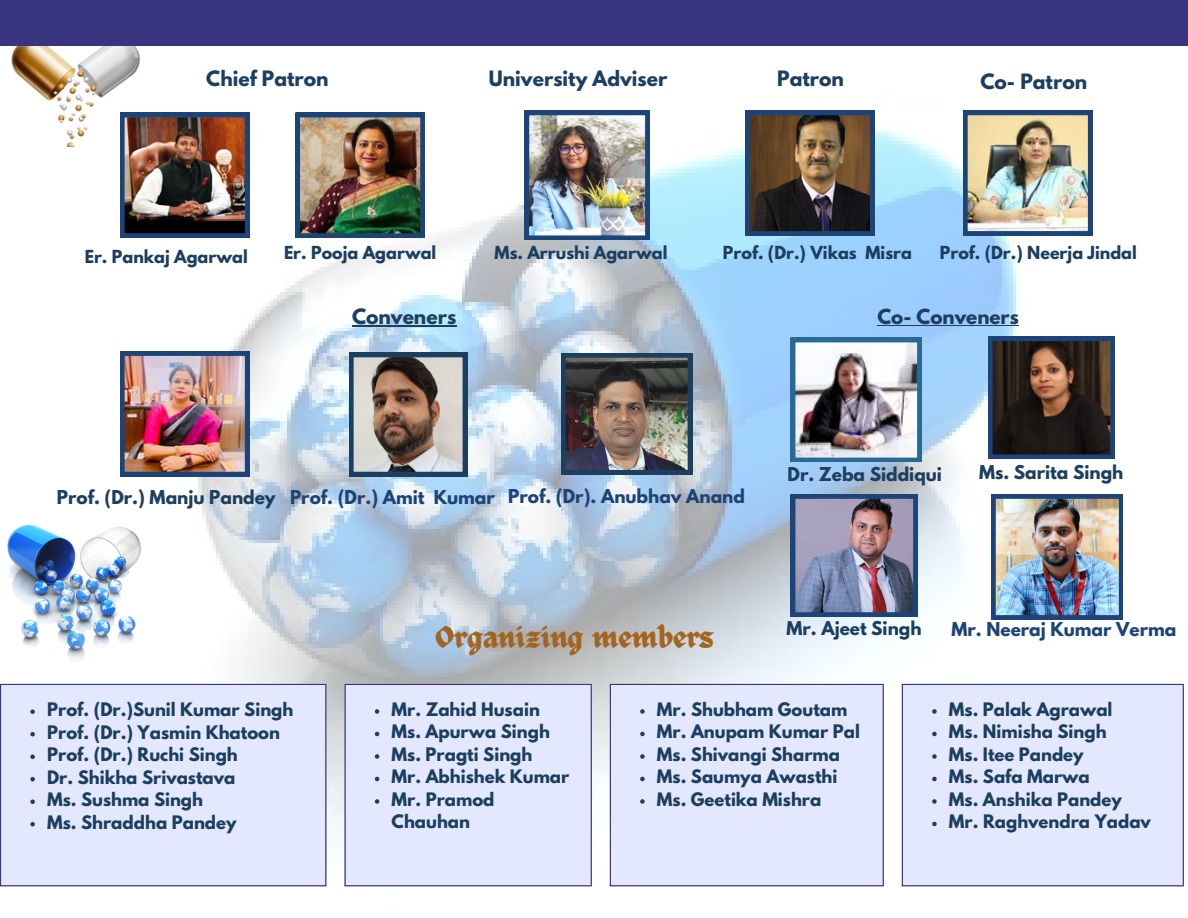
<style>
.page{position:relative;width:1188px;height:918px;background:#fff}
.page>*{position:absolute;margin:0;border:0;box-sizing:border-box;transform-origin:0 0}
.t1{font:30px "ED Celandine";color:#a36420}
.t2{font:700 18.75px "League Spartan";color:#1c3f60}
.t3{font:700 18.45px "League Spartan";color:#1c3f60}
.t4{font:700 16.95px "League Spartan";color:#1c3f60}
.t5{font:700 16.95px "League Spartan";color:#1d4478}
.t6{font:700 16.5px/22.5px "League Spartan";color:#1c3f60}
.t7{font:700 15.9px "League Spartan";color:#1c3f60}
</style>
<div class="page">
<img style="left:0;top:110px;width:1184px;height:777px">
<img style="left:0;top:46px;width:157px;height:101px">
<div style="left:0;top:0;width:1188px;height:46px;background:#36357d"></div>
<img style="left:120px;top:113px;width:129px;height:125px">
<img style="left:296px;top:113px;width:129px;height:125px">
<img style="left:525px;top:111px;width:125px;height:129px">
<svg style="left:745px;top:111px;width:130px;height:125px;background:#4f433a"></svg>
<img style="left:120px;top:351px;width:129px;height:125px">
<img style="left:963px;top:111px;width:129px;height:125px">
<svg style="left:988px;top:337px;width:127px;height:122px;background:#362e2d"></svg>
<img style="left:791px;top:494px;width:127px;height:123px">
<img style="left:991px;top:494px;width:132px;height:125px">
<img style="left:791px;top:338px;width:130px;height:124px">
<div style="left:1px;top:684px;width:1182px;height:202px;background:#e3e8ff"></div>
<svg style="left:30px;top:709px;width:5px;height:5px"></svg>
<svg style="left:30px;top:732px;width:5px;height:4px"></svg>
<svg style="left:30px;top:754px;width:5px;height:5px"></svg>
<svg style="left:30px;top:777px;width:5px;height:4px"></svg>
<svg style="left:30px;top:799px;width:5px;height:5px"></svg>
<svg style="left:30px;top:822px;width:5px;height:4px"></svg>
<svg style="left:375px;top:709px;width:4px;height:5px"></svg>
<svg style="left:375px;top:732px;width:4px;height:4px"></svg>
<svg style="left:375px;top:754px;width:4px;height:5px"></svg>
<svg style="left:375px;top:777px;width:4px;height:4px"></svg>
<svg style="left:375px;top:799px;width:4px;height:5px"></svg>
<svg style="left:640px;top:709px;width:5px;height:5px"></svg>
<svg style="left:640px;top:732px;width:5px;height:4px"></svg>
<svg style="left:640px;top:754px;width:5px;height:5px"></svg>
<svg style="left:640px;top:777px;width:5px;height:4px"></svg>
<svg style="left:640px;top:799px;width:5px;height:5px"></svg>
<svg style="left:932px;top:709px;width:5px;height:5px"></svg>
<svg style="left:932px;top:732px;width:5px;height:4px"></svg>
<svg style="left:932px;top:754px;width:5px;height:5px"></svg>
<svg style="left:932px;top:777px;width:5px;height:4px"></svg>
<svg style="left:932px;top:799px;width:5px;height:5px"></svg>
<svg style="left:932px;top:822px;width:5px;height:4px"></svg>
<hr style="left:0;top:685px;width:1px;height:200px;background:#36357d">
<hr style="left:325px;top:685px;width:1px;height:200px;background:#36357d">
<hr style="left:0;top:684px;width:326px;height:1px;background:#36357d">
<hr style="left:0;top:885px;width:326px;height:1px;background:#36357d">
<hr style="left:344px;top:685px;width:2px;height:200px;background:#36357d">
<hr style="left:591px;top:685px;width:1px;height:200px;background:#36357d">
<hr style="left:344px;top:684px;width:248px;height:1px;background:#36357d">
<hr style="left:344px;top:885px;width:248px;height:1px;background:#36357d">
<hr style="left:610px;top:685px;width:1px;height:200px;background:#36357d">
<hr style="left:883px;top:685px;width:1px;height:200px;background:#36357d">
<hr style="left:610px;top:684px;width:274px;height:1px;background:#36357d">
<hr style="left:610px;top:885px;width:274px;height:1px;background:#36357d">
<hr style="left:902px;top:685px;width:1px;height:200px;background:#36357d">
<hr style="left:1183px;top:685px;width:1px;height:200px;background:#36357d">
<hr style="left:902px;top:684px;width:282px;height:1px;background:#36357d">
<hr style="left:902px;top:885px;width:282px;height:1px;background:#36357d">
<img style="left:0;top:524px;width:146px;height:142px">
<img style="left:561px;top:353px;width:131px;height:121px">
<svg style="left:349px;top:353px;width:118px;height:123px;background:#918a85"></svg>
<hr style="left:352px;top:325px;width:104px;height:1px;background:#1c3f60">
<hr style="left:877px;top:325px;width:142px;height:1px;background:#1c3f60">
<p class="t2" style="left:206px;top:69px;width:124px">Chief Patron</p>
<h1 class="t2" style="left:489px;top:69px;width:180px">University Adviser</h1>
<p class="t2" style="left:777px;top:69px;width:68px">Patron</p>
<h2 class="t2" style="left:980px;top:72px;width:108px">Co- Patron</h2>
<h2 class="t7" style="left:85px;top:249px;width:164px">Er. Pankaj Agarwal</h2>
<p class="t7" style="left:284px;top:244px;width:154px">Er. Pooja Agarwal</p>
<h2 class="t7" style="left:495px;top:244px;width:174px">Ms. Arrushi Agarwal</h2>
<p class="t2" style="left:352px;top:307px;width:106px">Conveners</p>
<h2 class="t7" style="left:723px;top:244px;width:191px">Prof. (Dr.) Vikas Misra</h2>
<p class="t7" style="left:940px;top:244px;width:199px">Prof. (Dr.) Neerja Jindal</p>
<p class="t3" style="left:877px;top:307px;width:143px">Co- Conveners</p>
<p class="t4" style="left:788px;top:466px;width:156px">Dr. Zeba Siddiqui</p>
<p class="t4" style="left:979px;top:464px;width:146px">Ms. Sarita Singh</p>
<h2 class="t4" style="left:57px;top:489px;width:220px">Prof. (Dr.) Manju Pandey</h2>
<p class="t5" style="left:290px;top:489px;width:206px">Prof. (Dr.) Amit Kumar</p>
<p class="t5" style="left:508px;top:488px;width:238px">Prof. (Dr). Anubhav Anand</p>
<p class="t6" style="left:47px;top:700px;width:248px">Prof. (Dr.)Sunil Kumar Singh</p>
<h2 class="t6" style="left:47px;top:723px;width:234px">Prof. (Dr.) Yasmin Khatoon</h2>
<h2 class="t6" style="left:47px;top:745px;width:192px">Prof. (Dr.) Ruchi Singh</h2>
<h2 class="t6" style="left:47px;top:768px;width:190px">Dr. Shikha Srivastava</h2>
<h2 class="t6" style="left:47px;top:790px;width:157px">Ms. Sushma Singh</h2>
<p class="t6" style="left:47px;top:813px;width:191px">Ms. Shraddha Pandey</p>
<p class="t1" style="left:436px;top:621px;width:280px">Organizing members</p>
<p class="t4" style="left:787px;top:620px;width:137px">Mr. Ajeet Singh</p>
<p class="t6" style="left:392px;top:700px;width:150px">Mr. Zahid Husain</p>
<p class="t6" style="left:392px;top:723px;width:160px">Ms. Apurwa Singh</p>
<p class="t6" style="left:392px;top:745px;width:142px">Ms. Pragti Singh</p>
<p class="t6" style="left:392px;top:768px;width:179px">Mr. Abhishek Kumar</p>
<p class="t6" style="left:392px;top:790px;width:104px">Mr. Pramod<br>Chauhan</p>
<p class="t6" style="left:657px;top:700px;width:192px">Mr. Shubham Goutam</p>
<p class="t6" style="left:657px;top:723px;width:205px">Mr. Anupam Kumar Pal</p>
<p class="t6" style="left:657px;top:745px;width:185px">Ms. Shivangi Sharma</p>
<p class="t6" style="left:657px;top:768px;width:182px">Ms. Saumya Awasthi</p>
<h2 class="t6" style="left:657px;top:790px;width:166px">Ms. Geetika Mishra</h2>
<p class="t5" style="left:952px;top:621px;width:226px">Mr. Neeraj Kumar Verma</p>
<p class="t6" style="left:949px;top:700px;width:165px">Ms. Palak Agrawal</p>
<p class="t6" style="left:949px;top:723px;width:159px">Ms. Nimisha Singh</p>
<p class="t6" style="left:949px;top:745px;width:136px">Ms. Itee Pandey</p>
<h2 class="t6" style="left:949px;top:768px;width:142px">Ms. Safa Marwa</h2>
<h2 class="t6" style="left:949px;top:790px;width:174px">Ms. Anshika Pandey</h2>
<h2 class="t6" style="left:949px;top:813px;width:204px">Mr. Raghvendra Yadav</h2>
</div>
